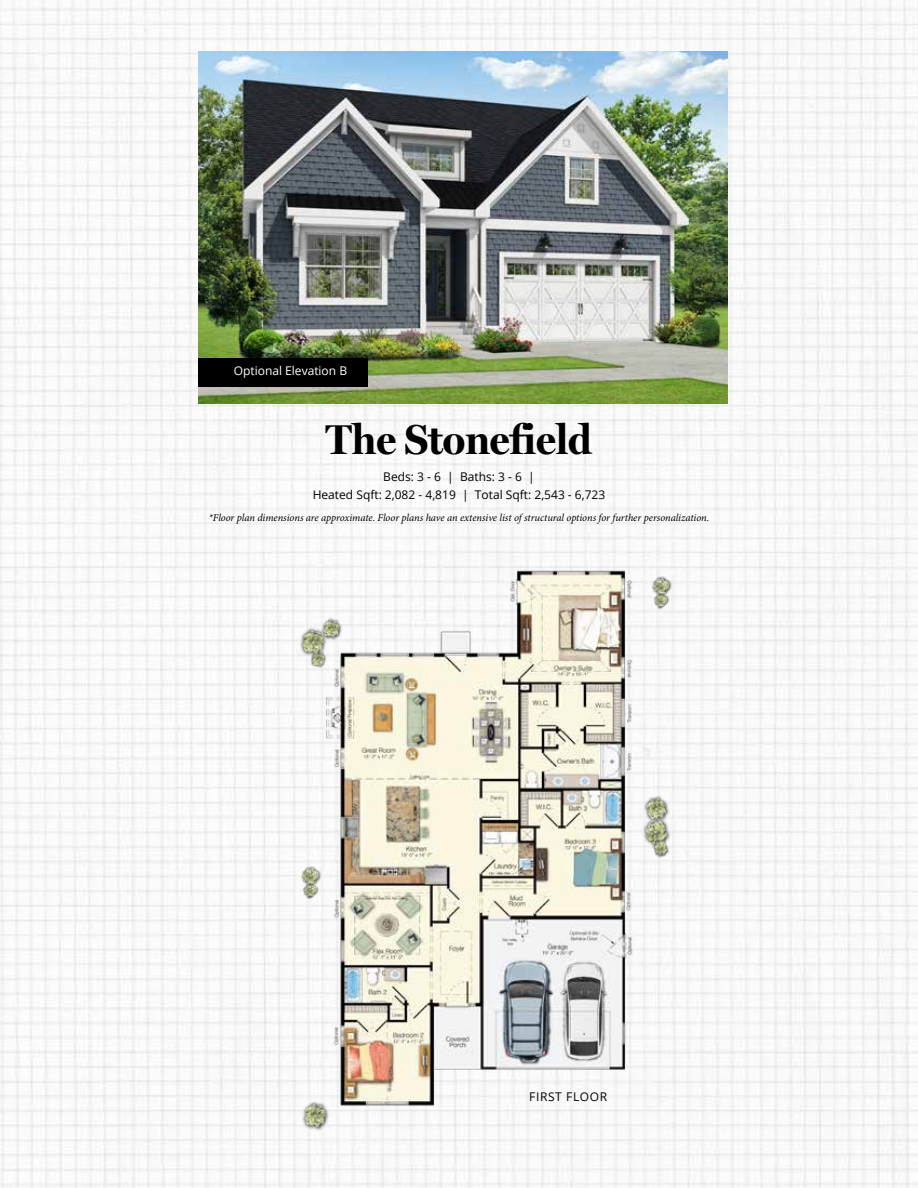
<style>
.page{position:relative;width:918px;height:1188px;background:#fff}
.page>*{position:absolute;margin:0;border:0;box-sizing:border-box;transform-origin:0 0}
.t1{font:700 42px "Miller Display";color:#000}
.t2{font:12px/18px "Open Sans";color:#000;text-align:center}
.t3{font:12px "Open Sans";color:#fff}
.t4{font:12px "Open Sans";letter-spacing:.05em;color:#000}
.t5{font:italic 10.5px "Minion Pro";letter-spacing:-.01em;color:#000}
</style>
<div class="page">
<img style="left:0;top:0;width:918px;height:1188px">
<img style="left:198px;top:52px;width:529px;height:352px">
<div style="left:199px;top:358px;width:169px;height:28px;background:#000"></div>
<img style="left:231px;top:527px;width:490px;height:610px">
<p class="t3" style="left:234px;top:363px;width:115px">Optional Elevation B</p>
<h1 class="t1" style="left:326px;top:414px;width:268px">The Stonefield</h1>
<p class="t2" style="left:313px;top:467px;width:294px">Beds: 3 - 6 | Baths: 3 - 6 |<br>Heated Sqft: 2,082 - 4,819 | Total Sqft: 2,543 - 6,723</p>
<p class="t5" style="left:209px;top:510px;width:502px">*Floor plan dimensions are approximate. Floor plans have an extensive list of structural options for further personalization.</p>
<p class="t4" style="left:529px;top:1089px;width:79px">FIRST FLOOR</p>
</div>
